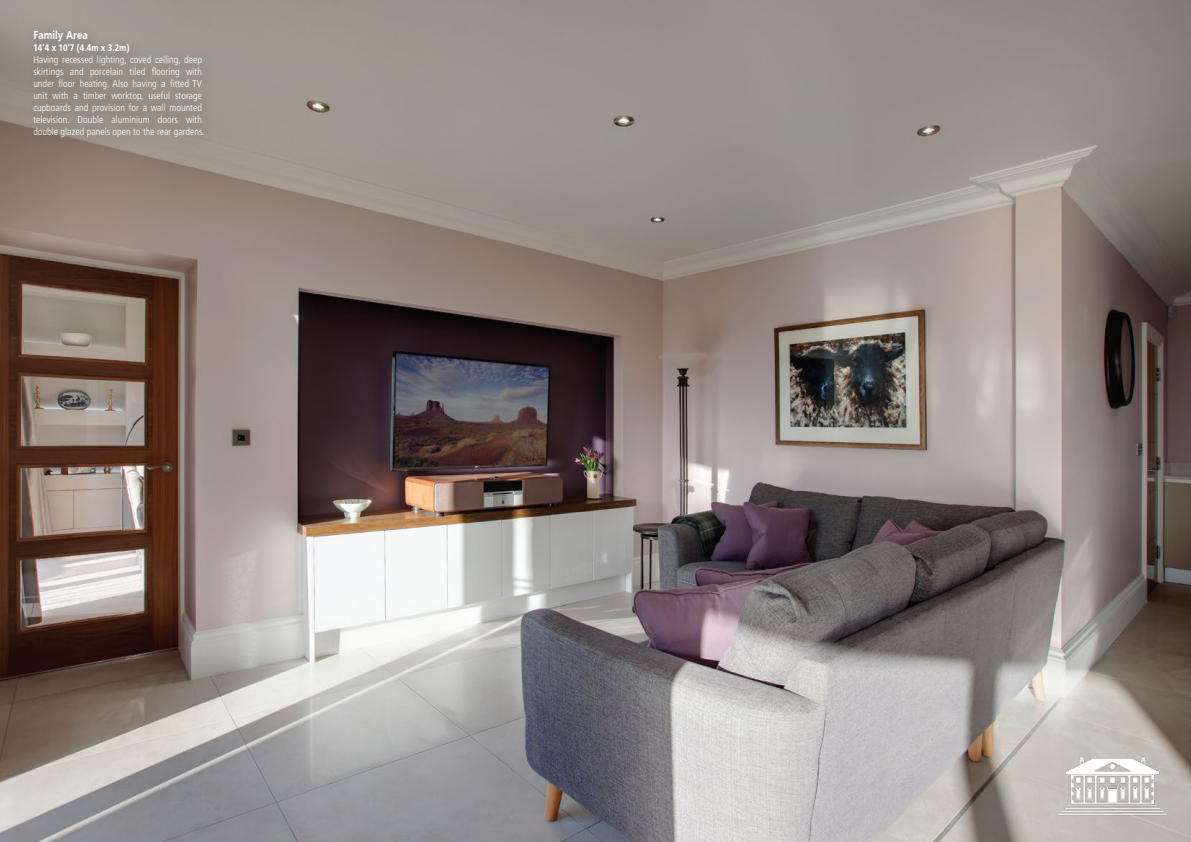
<style>
.page{position:relative;width:1191px;height:842px;background:#fff}
.page>*{position:absolute;margin:0;border:0;box-sizing:border-box;transform-origin:0 0}
.t1{font:700 12px "Frutiger Cnd";color:#fff}
.t2{font:300 condensed 10px/12px "Frutiger LT Std";color:#fff}
.t3{font:700 10px "Frutiger Cnd";color:#fff}
</style>
<div class="page">
<img style="left:0;top:0;width:1191px;height:842px">
<img style="left:19px;top:15px;width:205px;height:228px">
<img style="left:1048px;top:748px;width:142px;height:90px">
<img style="left:1056px;top:756px;width:112px;height:59px">
<p class="t1" style="left:33px;top:28px;width:56px">Family Area</p>
<p class="t3" style="left:33px;top:42px;width:98px">14’4 x 10’7 (4.4m x 3.2m)</p>
<p class="t2" style="left:33px;top:54px;width:173px">Having recessed lighting, coved ceiling, deep skirtings and porcelain tiled flooring with under floor heating. Also having a fitted TV unit with a timber worktop, useful storage cupboards and provision for a wall mounted television. Double aluminium doors with double glazed panels open to the rear gardens.</p>
</div>
